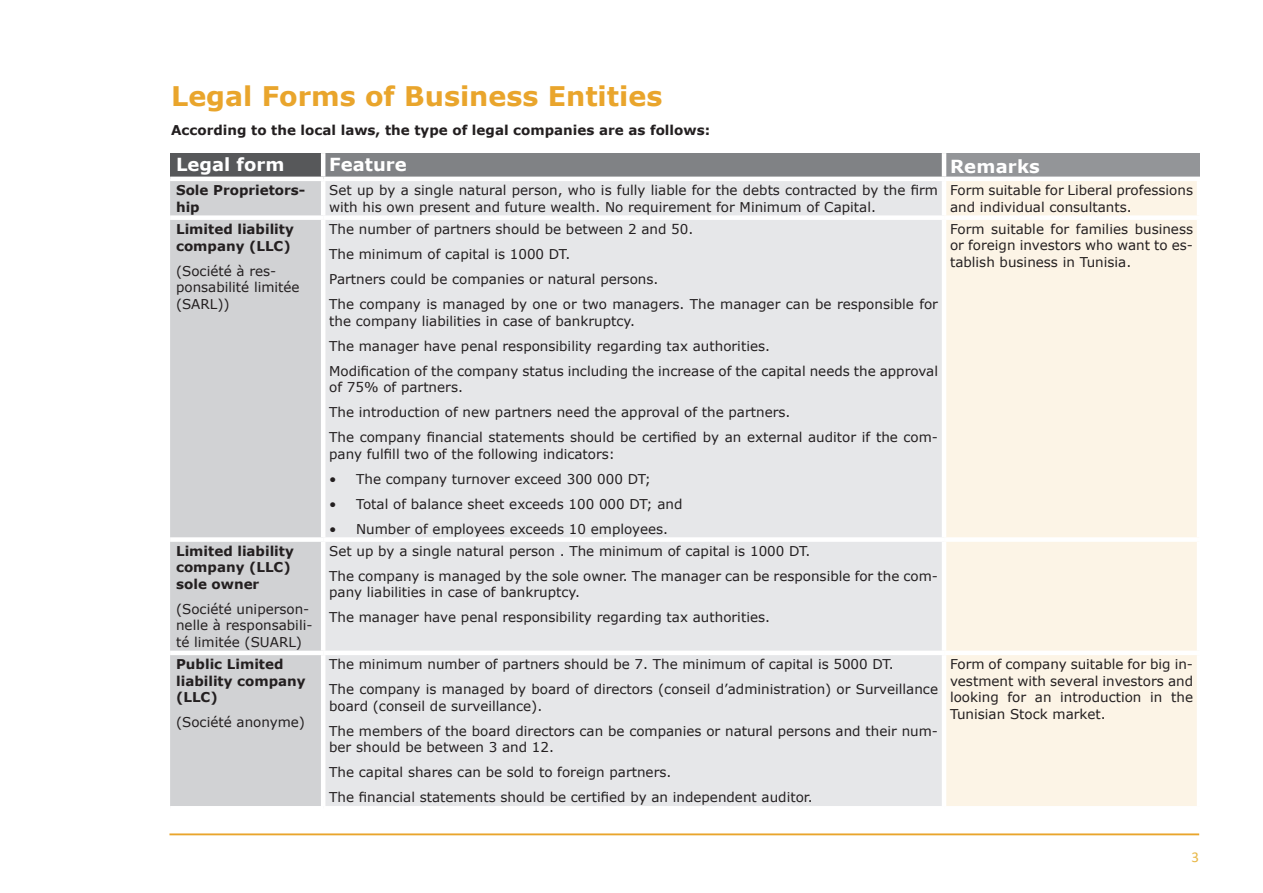
<style>
.page{position:relative;width:1263px;height:893px;background:#fff}
.page>*{position:absolute;margin:0;border:0;box-sizing:border-box;transform-origin:0 0}
.t1{font:700 27px "Verdana";color:#e9a52c}
.t2{font:700 18px "Verdana";color:#fff}
.t3{font:15px "Calibri";color:#e8b848}
.t4{font:13.5px/25px "Verdana";color:#231f20}
.t5{font:700 13.5px/16.5px "Verdana";color:#231f20}
</style>
<div class="page">
<hr style="left:169px;top:833px;width:1030px;height:2px;background:#e9a52c">
<div style="left:170px;top:153px;width:153px;height:26px;background:#57585a"></div>
<div style="left:323px;top:153px;width:621px;height:26px;background:#808285"></div>
<div style="left:944px;top:153px;width:255px;height:26px;background:#939598"></div>
<div style="left:170px;top:181px;width:151px;height:625px;background:#d1d2d4"></div>
<div style="left:325px;top:181px;width:617px;height:625px;background:#e6e7e9"></div>
<div style="left:946px;top:181px;width:251px;height:625px;background:#fcf4e6"></div>
<hr style="left:321px;top:153px;width:4px;height:24px;background:#fff">
<hr style="left:942px;top:153px;width:4px;height:24px;background:#fff">
<hr style="left:170px;top:177px;width:153px;height:4px;background:#fff">
<hr style="left:323px;top:177px;width:621px;height:4px;background:#fff">
<hr style="left:944px;top:177px;width:257px;height:4px;background:#fff">
<div style="left:170px;top:215px;width:153px;height:5px;background:#fff"></div>
<div style="left:323px;top:215px;width:621px;height:5px;background:#fff"></div>
<div style="left:944px;top:215px;width:257px;height:5px;background:#fff"></div>
<div style="left:170px;top:537px;width:153px;height:5px;background:#fff"></div>
<div style="left:323px;top:537px;width:621px;height:5px;background:#fff"></div>
<div style="left:944px;top:537px;width:257px;height:5px;background:#fff"></div>
<hr style="left:170px;top:651px;width:153px;height:4px;background:#fff">
<hr style="left:323px;top:651px;width:621px;height:4px;background:#fff">
<hr style="left:944px;top:651px;width:257px;height:4px;background:#fff">
<h1 class="t1" style="left:171px;top:77px;width:493px">Legal Forms of Business Entities</h1>
<p class="t5" style="left:171px;top:122px;width:540px">According to the local laws, the type of legal companies are as follows:</p>
<h2 class="t2" style="left:176px;top:152px;width:110px">Legal form</h2>
<h2 class="t2" style="left:329px;top:152px;width:79px">Feature</h2>
<h2 class="t2" style="left:950px;top:154px;width:91px">Remarks</h2>
<p class="t5" style="left:176px;top:182px;width:131px">Sole Proprietors&shy;hip</p>
<p class="t4" style="left:329px;top:182px;width:610px;line-height:16.5px">Set up by a single natural person, who is fully liable for the debts contracted by the firm with his own present and future wealth. No requirement for Minimum of Capital.</p>
<p class="t4" style="left:950px;top:182px;width:245px;line-height:16.5px">Form suitable for Liberal professions and individual consultants.</p>
<p class="t5" style="left:176px;top:221px;width:119px">Limited liability company (LLC)</p>
<p class="t4" style="left:176px;top:262px;width:125px;line-height:16.5px">(Société à res&shy;ponsabilité limitée (SARL))</p>
<p class="t4" style="left:950px;top:221px;width:244px;line-height:16.5px;text-align:justify">Form suitable for families business or foreign investors who want to es&shy;tablish business in Tunisia.</p>
<p class="t4" style="left:329px;top:216px;width:610px">The number of partners should be between 2 and 50.<br>The minimum of capital is 1000 DT.<br>Partners could be companies or natural persons.<br>The company is managed by one or two managers. The manager can be responsible for</p>
<p class="t4" style="left:329px;top:308px;width:610px">the company liabilities in case of bankruptcy.<br>The manager have penal responsibility regarding tax authorities.<br>Modification of the company status including the increase of the capital needs the approval</p>
<p class="t4" style="left:329px;top:374px;width:610px">of 75% of partners.<br>The introduction of new partners need the approval of the partners.<br>The company financial statements should be certified by an external auditor if the com-</p>
<p class="t4" style="left:329px;top:441px;width:287px">pany fulfill two of the following indicators:</p>
<p class="t4" style="left:329px;top:466px;width:323px">• The company turnover exceed 300 000 DT;</p>
<p class="t4" style="left:329px;top:491px;width:355px">• Total of balance sheet exceeds 100 000 DT; and</p>
<p class="t4" style="left:329px;top:516px;width:340px">• Number of employees exceeds 10 employees.</p>
<p class="t5" style="left:176px;top:542px;width:119px">Limited liability company (LLC) sole owner</p>
<p class="t4" style="left:176px;top:600px;width:138px;line-height:16.5px">(Société uniperson&shy;nelle à responsabili&shy;té limitée (SUARL)</p>
<p class="t5" style="left:176px;top:656px;width:131px">Public Limited liability company (LLC)</p>
<p class="t4" style="left:176px;top:710px;width:130px">(Société anonyme)</p>
<p class="t4" style="left:329px;top:538px;width:610px">Set up by a single natural person . The minimum of capital is 1000 DT.<br>The company is managed by the sole owner. The manager can be responsible for the com-</p>
<p class="t4" style="left:329px;top:580px;width:442px">pany liabilities in case of bankruptcy.<br>The manager have penal responsibility regarding tax authorities.</p>
<p class="t4" style="left:329px;top:652px;width:610px">The minimum number of partners should be 7. The minimum of capital is 5000 DT.<br>The company is managed by board of directors (conseil d’administration) or Surveillance</p>
<p class="t4" style="left:329px;top:693px;width:610px">board (conseil de surveillance).<br>The members of the board directors can be companies or natural persons and their num-</p>
<p class="t4" style="left:329px;top:735px;width:485px">ber should be between 3 and 12.<br>The capital shares can be sold to foreign partners.<br>The financial statements should be certified by an independent auditor.</p>
<p class="t4" style="left:950px;top:656px;width:245px;line-height:16.5px;text-align:justify">Form of company suitable for big in&shy;vestment with several investors and looking for an introduction in the Tunisian Stock market.</p>
<p class="t3" style="left:1191px;top:846px;width:9px">3</p>
</div>
